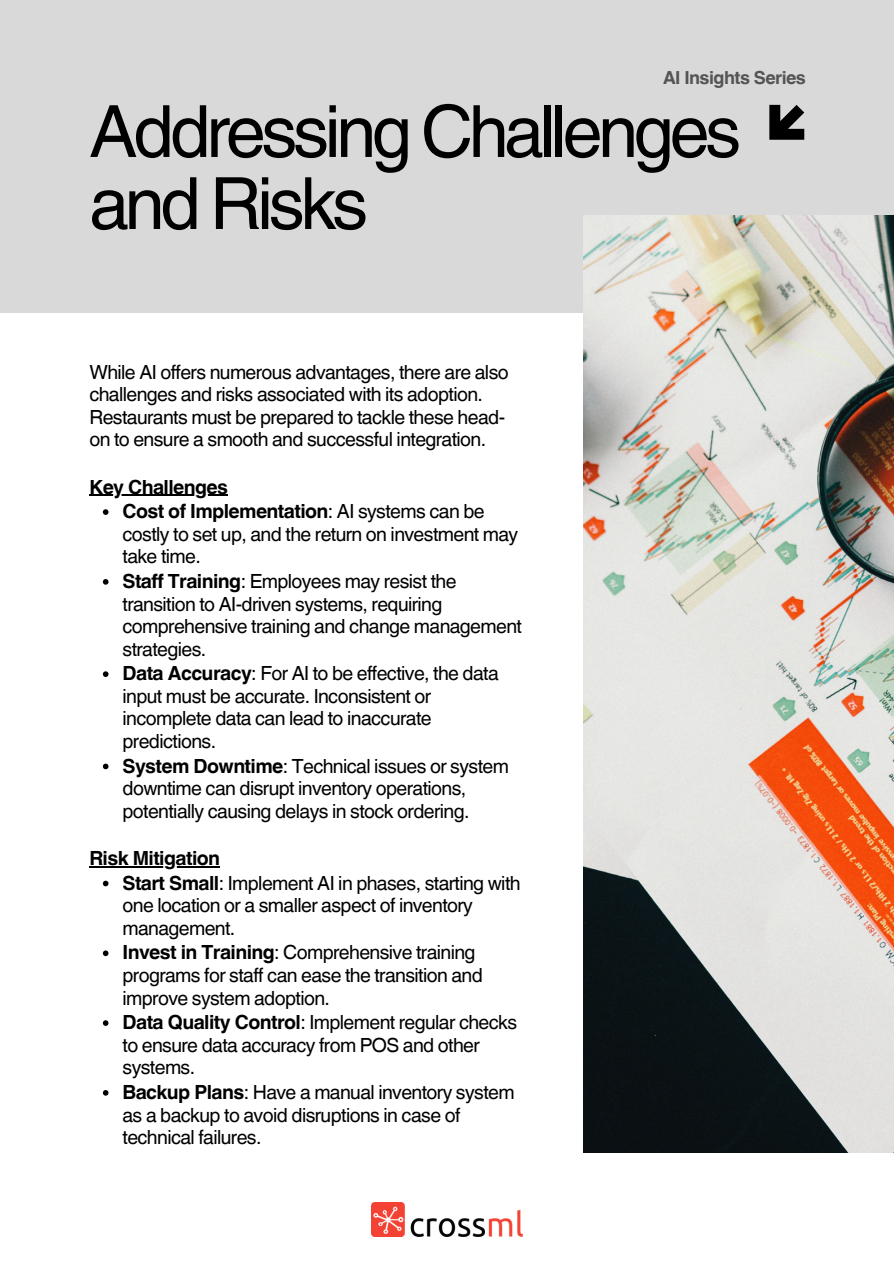
<style>
.page{position:relative;width:894px;height:1264px;background:#fff}
.page>*{position:absolute;margin:0;border:0;box-sizing:border-box;transform-origin:0 0}
.t1{font:72px/72px "Helvetica World";letter-spacing:-.06em;color:#000}
.t2{font:19.5px/22.5px "Helvetica World";letter-spacing:-.03em;color:#000}
.t3{font:700 19.5px "Helvetica World";letter-spacing:-.03em;color:#000}
.t4{font:700 18px "Helvetica World";letter-spacing:-.03em;color:#545454}
.s1{font-weight:700}
</style>
<div class="page">
<div style="left:0;top:0;width:893px;height:312px;background:#d9d9d9"></div>
<img style="left:583px;top:215px;width:310px;height:937px">
<svg style="left:769px;top:105px;width:35px;height:35px"></svg>
<hr style="left:89px;top:494px;width:138px;height:2px;background:#000">
<svg style="left:103px;top:509px;width:5px;height:6px"></svg>
<svg style="left:103px;top:579px;width:5px;height:5px"></svg>
<svg style="left:103px;top:671px;width:5px;height:6px"></svg>
<svg style="left:103px;top:763px;width:5px;height:6px"></svg>
<hr style="left:89px;top:866px;width:130px;height:1px;background:#000">
<svg style="left:103px;top:880px;width:5px;height:6px"></svg>
<svg style="left:103px;top:950px;width:5px;height:6px"></svg>
<svg style="left:103px;top:1020px;width:5px;height:5px"></svg>
<svg style="left:103px;top:1090px;width:5px;height:5px"></svg>
<img style="left:371px;top:1202px;width:151px;height:34px">
<p class="t4" style="left:663px;top:63px;width:144px">AI Insights Series</p>
<h2 class="t1" style="left:89px;top:96px;width:653px">Addressing Challenges and Risks</h2>
<h1 class="t2" style="left:89px;top:361px;width:421px">While AI offers numerous advantages, there are also challenges and risks associated with its adoption.<br>Restaurants must be prepared to tackle these head&shy;on to ensure a smooth and successful integration.</h1>
<p class="t3" style="left:89px;top:470px;width:140px">Key Challenges</p>
<p class="t2" style="left:122px;top:500px;width:397px"><span class="s1">Cost of Implementation</span>: AI systems can be costly to set up, and the return on investment may take time.</p>
<h2 class="t2" style="left:122px;top:570px;width:401px"><span class="s1">Staff Training</span>: Employees may resist the transition to AI-driven systems, requiring comprehensive training and change management strategies.</h2>
<p class="t2" style="left:122px;top:662px;width:378px"><span class="s1">Data Accuracy</span>: For AI to be effective, the data input must be accurate. Inconsistent or incomplete data can lead to inaccurate predictions.</p>
<p class="t2" style="left:122px;top:754px;width:388px"><span class="s1">System Downtime</span>: Technical issues or system downtime can disrupt inventory operations, potentially causing delays in stock ordering.</p>
<p class="t3" style="left:89px;top:842px;width:132px">Risk Mitigation</p>
<p class="t2" style="left:122px;top:871px;width:399px"><span class="s1">Start Small</span>: Implement AI in phases, starting with one location or a smaller aspect of inventory management.</p>
<h2 class="t2" style="left:122px;top:941px;width:362px"><span class="s1">Invest in Training</span>: Comprehensive training programs for staff can ease the transition and improve system adoption.</h2>
<p class="t2" style="left:122px;top:1011px;width:396px"><span class="s1">Data Quality Control</span>: Implement regular checks to ensure data accuracy from POS and other systems.</p>
<p class="t2" style="left:122px;top:1081px;width:393px"><span class="s1">Backup Plans</span>: Have a manual inventory system as a backup to avoid disruptions in case of technical failures.</p>
</div>
